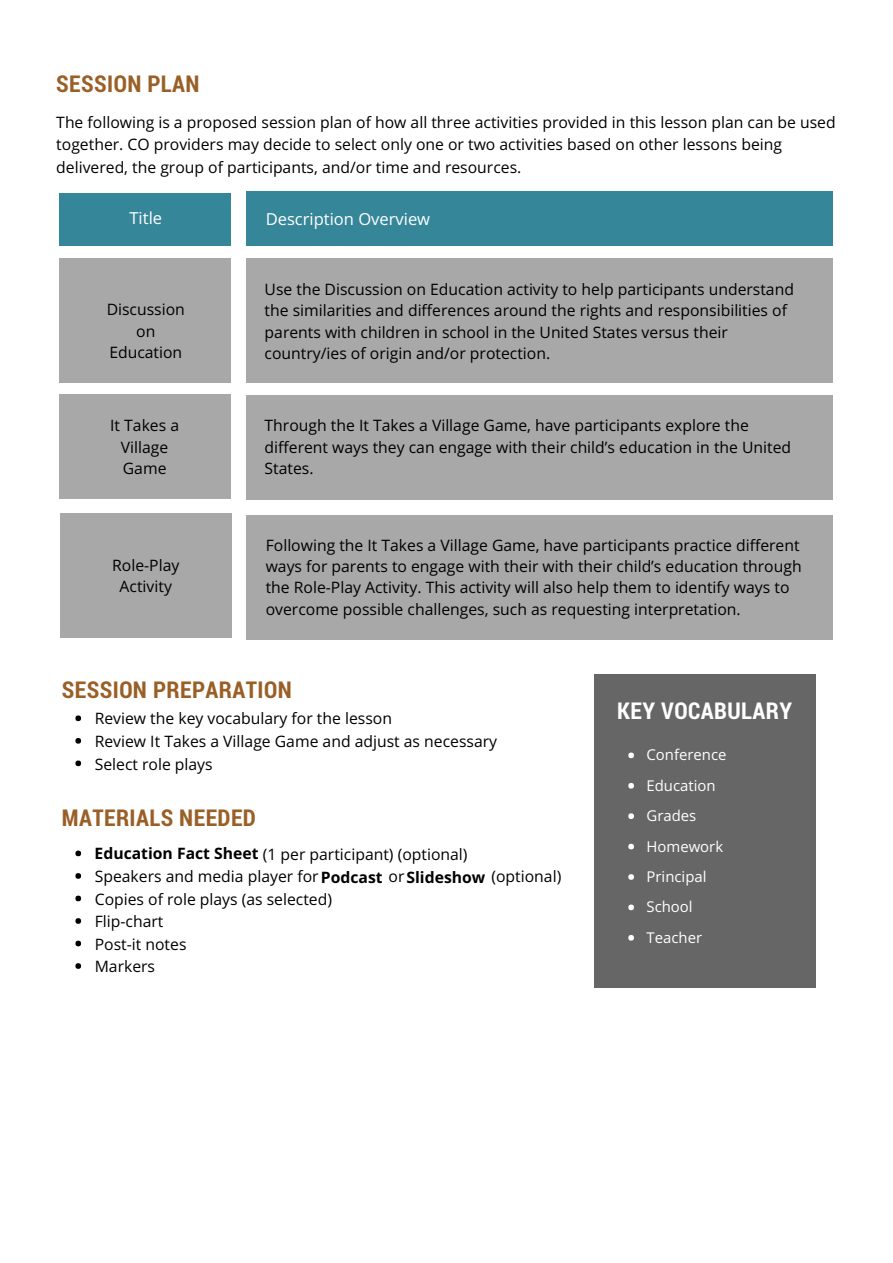
<style>
.page{position:relative;width:893px;height:1263px;background:#fff}
.page>*{position:absolute;margin:0;border:0;box-sizing:border-box;transform-origin:0 0}
.t1{font:700 23.25px "Roboto Condensed";letter-spacing:.02em;color:#995f26}
.t2{font:700 23.25px "Roboto Condensed";letter-spacing:.02em;color:#fff}
.t3{font:16.5px "Open Sans";color:#fff}
.t4{font:15.75px/21.5px "Open Sans";color:#000}
.t5{font:700 15.75px "Open Sans";color:#000}
.t6{font:14.85px/30.5px "Open Sans";color:#fff}
.s1{font-weight:700}
.s2{font-weight:700;color:#fff}
</style>
<div class="page">
<div style="left:595px;top:674px;width:221px;height:313px;background:#666"></div>
<svg style="left:75px;top:715px;width:6px;height:6px"></svg>
<svg style="left:75px;top:738px;width:6px;height:6px"></svg>
<svg style="left:75px;top:760px;width:6px;height:6px"></svg>
<svg style="left:628px;top:752px;width:6px;height:6px"></svg>
<svg style="left:628px;top:783px;width:6px;height:5px"></svg>
<svg style="left:628px;top:813px;width:6px;height:6px"></svg>
<svg style="left:628px;top:844px;width:6px;height:5px"></svg>
<svg style="left:628px;top:874px;width:6px;height:6px"></svg>
<svg style="left:628px;top:904px;width:6px;height:6px"></svg>
<svg style="left:628px;top:935px;width:6px;height:6px"></svg>
<svg style="left:75px;top:851px;width:6px;height:5px"></svg>
<svg style="left:75px;top:873px;width:6px;height:6px"></svg>
<svg style="left:75px;top:896px;width:6px;height:5px"></svg>
<svg style="left:75px;top:918px;width:6px;height:6px"></svg>
<svg style="left:75px;top:941px;width:6px;height:5px"></svg>
<svg style="left:75px;top:963px;width:6px;height:6px"></svg>
<div style="left:60px;top:193px;width:171px;height:52px;background:#36869a"></div>
<div style="left:60px;top:258px;width:171px;height:125px;background:#a8a8a8"></div>
<div style="left:247px;top:258px;width:586px;height:125px;background:#a8a8a8"></div>
<div style="left:247px;top:191px;width:586px;height:54px;background:#36869a"></div>
<div style="left:61px;top:513px;width:171px;height:125px;background:#a8a8a8"></div>
<div style="left:247px;top:515px;width:586px;height:125px;background:#a8a8a8"></div>
<div style="left:60px;top:394px;width:171px;height:105px;background:#a8a8a8"></div>
<div style="left:247px;top:395px;width:586px;height:105px;background:#a8a8a8"></div>
<h1 class="t1" style="left:56px;top:67px;width:145px">SESSION PLAN</h1>
<p class="t4" style="left:56px;top:110px;width:781px;line-height:22.5px">The following is a proposed session plan of how all three activities provided in this lesson plan can be used together. CO providers may decide to select only one or two activities based on other lessons being delivered, the group of participants, and/or time and resources.</p>
<p class="t3" style="left:130px;top:206px;width:34px">Title</p>
<p class="t4" style="left:107px;top:298px;width:80px;text-align:center">Discussion on<br>Education</p>
<p class="t3" style="left:266px;top:208px;width:166px">Description Overview</p>
<p class="t4" style="left:265px;top:278px;width:531px">Use the Discussion on Education activity to help participants understand the similarities and differences around the rights and responsibilities of parents with children in school in the United States versus their country/ies of origin and/or protection.</p>
<p class="t4" style="left:110px;top:414px;width:70px;text-align:center">It Takes a<br>Village<br>Game</p>
<p class="t4" style="left:265px;top:414px;width:528px">Through the It Takes a Village Game, have participants explore the different ways they can engage with their child’s education in the United<br>States.</p>
<p class="t4" style="left:112px;top:554px;width:69px;text-align:center">Role-Play<br>Activity</p>
<p class="t4" style="left:266px;top:534px;width:537px">Following the It Takes a Village Game, have participants practice different ways for parents to engage with their with their child’s education through the Role-Play Activity. This activity will also help them to identify ways to overcome possible challenges, such as requesting interpretation.</p>
<h1 class="t1" style="left:62px;top:673px;width:231px">SESSION PREPARATION</h1>
<p class="t4" style="left:95px;top:707px;width:404px;line-height:22.5px">Review the key vocabulary for the lesson<br>Review It Takes a Village Game and adjust as necessary<br>Select role plays</p>
<h1 class="t1" style="left:62px;top:802px;width:195px">MATERIALS NEEDED</h1>
<p class="t4" style="left:95px;top:842px;width:468px;line-height:22.5px"><span class="s1">Education Fact Sheet</span> (1 per participant) (optional)<br>Speakers and media player for <span class="s1">Podcast</span> or <span class="s2">Slideshow</span> (optional)<br>Copies of role plays (as selected)<br>Flip-chart<br>Post-it notes<br>Markers</p>
<p class="t5" style="left:406px;top:866px;width:80px">Slideshow</p>
<h1 class="t2" style="left:617px;top:695px;width:176px">KEY VOCABULARY</h1>
<p class="t6" style="left:647px;top:739px;width:81px">Conference<br>Education<br>Grades<br>Homework<br>Principal<br>School<br>Teacher</p>
</div>
